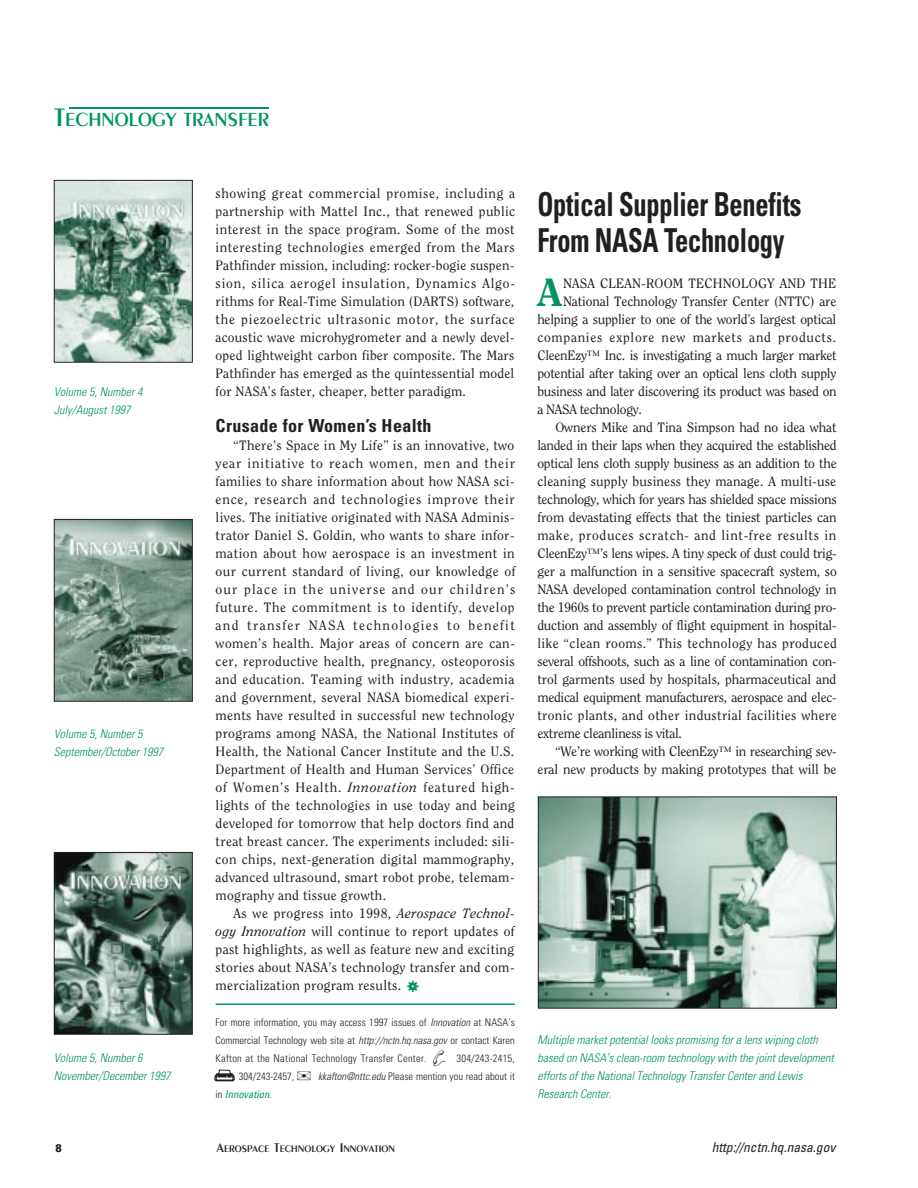
<style>
.page{position:relative;width:918px;height:1188px;background:#fff}
.page>*{position:absolute;margin:0;border:0;box-sizing:border-box;transform-origin:0 0}
.t1{font:800 39.15px "Clearface";color:#009365}
.t2{font:700 condensed 33px/36px "Univers";letter-spacing:-.01em;color:#231f20;scale:.8 1}
.t3{font:600 20.25px "Peignot";color:#009365}
.t4{font:700 condensed 18px "Univers";letter-spacing:.02em;color:#231f20}
.t5{font:13.5px/18px "Clearface";letter-spacing:-.01em;color:#231f20;text-align:justify}
.t6{font:13.5px "Clearface";letter-spacing:.015em;color:#231f20}
.t7{font:13.5px "Clearface";letter-spacing:.025em;color:#231f20}
.t8{font:13.5px "Clearface";letter-spacing:.05em;color:#231f20}
.t9{font:13.5px "Clearface";letter-spacing:.03em;color:#231f20}
.t10{font:13.5px "Clearface";letter-spacing:.055em;color:#231f20}
.t11{font:italic condensed 13.5px "Univers";color:#231f20}
.t12{font:italic 300 condensed 12px/18px "Univers";color:#009365}
.t13{font:300 condensed 10.5px "Univers";letter-spacing:.005em;color:#231f20}
.t14{font:300 condensed 10.5px "Univers";letter-spacing:.025em;color:#231f20}
.t15{font:italic condensed 10.5px "Univers";color:#009365}
.t16{font:900 condensed 10.5px "Helvetica";color:#231f20;scale:1.2 1}
.t17{font:600 10.2px "Peignot";color:#231f20}
.s1{font-size:27px}
.s2{font-style:italic}
.s3{font-family:"Nucleus One";font-size:15px;color:#009365}
.s4{font-weight:300;font-style:normal;color:#231f20}
.s5{font-size:13.5px}
</style>
<div class="page">
<hr style="left:216px;top:1004px;width:299px;height:1px;background:#009365">
<hr style="left:69px;top:107px;width:199px;height:2px;background:#009365">
<img style="left:56px;top:521px;width:135px;height:179px">
<div style="left:54px;top:519px;width:139px;height:183px;border:1px solid #231f20"></div>
<img style="left:56px;top:182px;width:135px;height:179px">
<div style="left:54px;top:180px;width:139px;height:183px;border:1px solid #231f20"></div>
<img style="left:56px;top:854px;width:135px;height:179px">
<div style="left:54px;top:852px;width:139px;height:183px;border:1px solid #231f20"></div>
<img style="left:540px;top:798px;width:295px;height:209px">
<div style="left:538px;top:796px;width:299px;height:213px;border:1px solid #231f20"></div>
<svg style="left:215px;top:1070px;width:19px;height:11px"></svg>
<h3 class="t3" style="left:54px;top:112px;width:216px"><span class="s1">T</span>ECHNOLOGY TRANSFER</h3>
<p class="t12" style="left:54px;top:384px;width:93px">Volume 5,Number4<br>July/August1997</p>
<p class="t12" style="left:54px;top:726px;width:113px">Volume 5,Number5<br>September/October1997</p>
<p class="t12" style="left:54px;top:1050px;width:121px">Volume 5,Number6<br>November/December1997</p>
<p class="t5" style="left:216px;top:185px;width:301px">showing great commercial promise, including a partnership with Mattel Inc., that renewed public interest in the space program. Some of the most interesting technologies emerged from the Mars Pathfinder mission, including: rocker-bogie suspen&shy;sion, silica aerogel insulation, Dynamics Algo&shy;rithms for Real-Time Simulation (DARTS) software, the piezoelectric ultrasonic motor, the surface acoustic wave microhygrometer and a newly devel&shy;oped lightweight carbon fiber composite. The Mars Pathfinder has emerged as the quintessential model for NASA’s faster, cheaper, better paradigm.</p>
<h3 class="t4" style="left:216px;top:419px;width:218px">Crusade for Women’s Health</h3>
<p class="t5" style="left:216px;top:437px;width:301px;text-indent:18px">“There’s Space in My Life” is an innovative, two year initiative to reach women, men and their families to share information about how NASA sci&shy;ence, research and technologies improve their lives. The initiative originated with NASA Adminis&shy;trator Daniel S. Goldin, who wants to share infor&shy;mation about how aerospace is an investment in our current standard of living, our knowledge of our place in the universe and our children’s future. The commitment is to identify, develop and transfer NASA technologies to benefit women’s health. Major areas of concern are can&shy;cer, reproductive health, pregnancy, osteoporosis and education. Teaming with industry, academia and government, several NASA biomedical experi&shy;ments have resulted in successful new technology programs among NASA, the National Institutes of Health, the National Cancer Institute and the U.S.<br>Department of Health and Human Services’ Office of Women’s Health. <span class="s2">Innovation</span> featured high&shy;lights of the technologies in use today and being developed for tomorrow that help doctors find and treat breast cancer. The experiments included: sili&shy;con chips, next-generation digital mammography, advanced ultrasound, smart robot probe, telemam&shy;mography and tissue growth.</p>
<p class="t5" style="left:216px;top:905px;width:301px;text-indent:18px">As we progress into 1998, <span class="s2">Aerospace Technol&shy;ogy Innovation</span> will continue to report updates of past highlights, as well as feature new and exciting stories about NASA’s technology transfer and com&shy;mercialization program results. <span class="s3">f</span></p>
<p class="t13" style="left:216px;top:1018px;width:301px">For more information, you may access 1997 issues of <span class="s2">Innovation</span> at NASA’s</p>
<p class="t13" style="left:216px;top:1036px;width:301px">Commercial Technology web site at <span class="s2">http://nctn.hq.nasa.gov</span> or contact Karen</p>
<p class="t14" style="left:216px;top:1054px;width:301px">Kafton at the National Technology Transfer Center. ✆ 304/243-2415,</p>
<p class="t13" style="left:239px;top:1072px;width:278px">304/243-2457, ✉ <span class="s2">kkafton@nttc.edu</span>Please mention you read about it</p>
<p class="t15" style="left:216px;top:1090px;width:60px"><span class="s4">i n</span> Innovation.</p>
<h2 class="t2" style="left:537px;top:190px;width:332px">Optical Supplier Benefits<br>From NASA Technology</h2>
<h1 class="t1" style="left:538px;top:276px;width:25px">A</h1>
<p class="t6" style="left:563px;top:278px;width:275px">NASA CLEAN-ROOM TECHNOLOGY AND THE</p>
<p class="t5" style="left:563px;top:293px;width:275px">National Technology Transfer Center (NTTC) are</p>
<p class="t5" style="left:537px;top:311px;width:301px">helping a supplier to one of the world’s largest optical</p>
<p class="t10" style="left:537px;top:332px;width:300px">companies explore new markets and products.</p>
<p class="t5" style="left:537px;top:347px;width:301px">CleenEzy™ Inc. is investigating a much larger market</p>
<p class="t5" style="left:537px;top:365px;width:301px">potential after taking over an optical lens cloth supply</p>
<p class="t5" style="left:537px;top:383px;width:301px">business and later discovering its product was based on</p>
<p class="t5" style="left:537px;top:401px;width:106px">a NASA technology.</p>
<p class="t5" style="left:555px;top:419px;width:283px">Owners Mike and Tina Simpson had no idea what</p>
<p class="t5" style="left:537px;top:437px;width:301px">landed in their laps when they acquired the established</p>
<p class="t5" style="left:537px;top:455px;width:301px">optical lens cloth supply business as an addition to the</p>
<p class="t6" style="left:537px;top:476px;width:300px">cleaning supply business they manage. A multi-use</p>
<p class="t5" style="left:537px;top:491px;width:301px">technology, which for years has shielded space missions</p>
<p class="t5" style="left:537px;top:509px;width:301px">from devastating effects that the tiniest particles can</p>
<p class="t8" style="left:537px;top:530px;width:300px">make, produces scratch- and lint-free results in</p>
<p class="t5" style="left:537px;top:545px;width:301px">CleenEzy™’s lens wipes. A tiny speck of dust could trig-</p>
<p class="t5" style="left:537px;top:563px;width:301px">ger a malfunction in a sensitive spacecraft system, so</p>
<p class="t5" style="left:537px;top:581px;width:301px">NASA developed contamination control technology in</p>
<p class="t5" style="left:537px;top:599px;width:301px">the 1960s to prevent particle contamination during pro-</p>
<p class="t5" style="left:537px;top:617px;width:301px">duction and assembly of flight equipment in hospital-</p>
<p class="t9" style="left:537px;top:638px;width:301px">like “clean rooms.” This technology has produced</p>
<p class="t5" style="left:537px;top:653px;width:301px">several offshoots, such as a line of contamination con-</p>
<p class="t5" style="left:537px;top:671px;width:301px">trol garments used by hospitals, pharmaceutical and</p>
<p class="t5" style="left:537px;top:689px;width:301px">medical equipment manufacturers, aerospace and elec-</p>
<p class="t7" style="left:537px;top:710px;width:301px">tronic plants, and other industrial facilities where</p>
<p class="t5" style="left:537px;top:725px;width:146px">extreme cleanliness is vital.</p>
<p class="t5" style="left:555px;top:743px;width:283px">“We’re working with CleenEzy™ in researching sev-</p>
<p class="t5" style="left:537px;top:761px;width:301px">eral new products by making prototypes that will be</p>
<p class="t12" style="left:537px;top:1032px;width:300px">Multiple marketpotentiallooks promising fora lens wiping cloth based on NASA’s clean-room technology with the jointdevelopment efforts ofthe NationalTechnology TransferCenterand Lewis Research Center.</p>
<p class="t16" style="left:56px;top:1144px;width:7px">8</p>
<p class="t17" style="left:217px;top:1145px;width:180px"><span class="s5">A</span>EROSPACE <span class="s5">T</span>ECHNOLOGY <span class="s5">I</span>NNOVATION</p>
<p class="t11" style="left:712px;top:1142px;width:128px">http://nctn.hq.nasa.gov</p>
</div>
